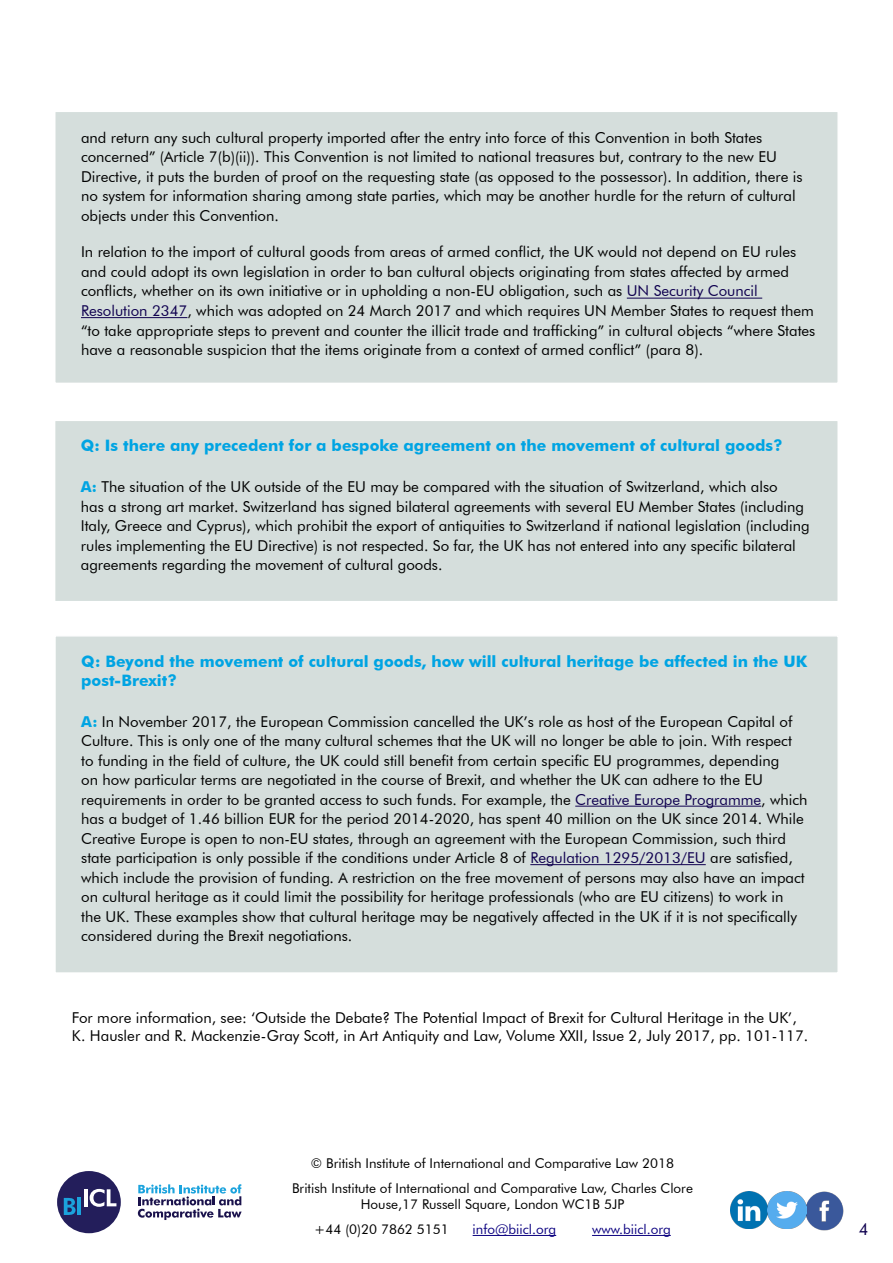
<style>
.page{position:relative;width:893px;height:1263px;background:#fff}
.page>*{position:absolute;margin:0;border:0;box-sizing:border-box;transform-origin:0 0}
.t1{font:16.5px "Futura BT";color:#0f004f}
.t2{font:700 15.75px/18.9px "Futura BT";color:#00a4e3}
.t3{font:15px/19.5px "Futura BT";color:#000}
.t4{font:13.5px/24.8px "Futura BT";color:#000;text-align:center}
.t5{font:13.5px "Futura BT";color:#0b0080}
.s1{color:#0f004f}
.s2{font-weight:700;color:#00a4e3}
.s3{font-weight:700;color:#00a8e1}
</style>
<div class="page">
<div style="left:55px;top:420px;width:783px;height:182px;background:#d5dedc"></div>
<div style="left:54px;top:420px;width:785px;height:182px;border:2px solid #fff"></div>
<div style="left:55px;top:636px;width:783px;height:337px;background:#d5dedc"></div>
<hr style="left:575px;top:806px;width:186px;height:1px;background:#0f004f">
<hr style="left:530px;top:864px;width:176px;height:1px;background:#0f004f">
<div style="left:54px;top:635px;width:785px;height:339px;border:2px solid #fff"></div>
<div style="left:55px;top:111px;width:783px;height:272px;background:#d5dedc"></div>
<hr style="left:627px;top:298px;width:135px;height:1px;background:#0f004f">
<hr style="left:81px;top:317px;width:106px;height:1px;background:#0f004f">
<div style="left:54px;top:111px;width:785px;height:273px;border:2px solid #fff"></div>
<svg style="left:138px;top:1184px;width:104px;height:36px"></svg>
<div style="left:57px;top:1171px;width:64px;height:62px;background:#231e5b;border-radius:50%"></div>
<svg style="left:64px;top:1198px;width:12px;height:17px"></svg>
<hr style="left:77px;top:1198px;width:4px;height:17px;background:#1ba3dd">
<hr style="left:84px;top:1189px;width:4px;height:17px;background:#fff">
<svg style="left:90px;top:1189px;width:26px;height:18px"></svg>
<img style="left:730px;top:1191px;width:76px;height:38px">
<img style="left:806px;top:1191px;width:38px;height:40px">
<hr style="left:473px;top:1235px;width:83px;height:1px;background:#0b0080">
<hr style="left:592px;top:1235px;width:79px;height:1px;background:#0b0080">
<p class="t3" style="left:81px;top:128px;width:723px">and return any such cultural property imported after the entry into force of this Convention in both States concerned” (Article 7(b)(ii)). This Convention is not limited to national treasures but, contrary to the new EU Directive, it puts the burden of proof on the requesting state (as opposed to the possessor). In addition, there is no system for information sharing among state parties, which may be another hurdle for the return of cultural objects under this Convention.</p>
<p class="t3" style="left:81px;top:242px;width:736px">In relation to the import of cultural goods from areas of armed conflict, the UK would not depend on EU rules and could adopt its own legislation in order to ban cultural objects originating from states affected by armed conflicts, whether on its own initiative or in upholding a non-EU obligation, such as <span class="s1">UN Security Council Resolution 2347</span>, which was adopted on 24 March 2017 and which requires UN Member States to request them “to take appropriate steps to prevent and counter the illicit trade and trafficking” in cultural objects “where States have a reasonable suspicion that the items originate from a context of armed conflict” (para 8).</p>
<p class="t2" style="left:81px;top:436px;width:703px">Q: Is there any precedent for a bespoke agreement on the movement of cultural goods?</p>
<p class="t3" style="left:81px;top:477px;width:730px"><span class="s2">A</span><span class="s3">:</span> The situation of the UK outside of the EU may be compared with the situation of Switzerland, which also<br>has a strong art market. Switzerland has signed bilateral agreements with several EU Member States (including Italy, Greece and Cyprus), which prohibit the export of antiquities to Switzerland if national legislation (including rules implementing the EU Directive) is not respected. So far, the UK has not entered into any specific bilateral agreements regarding the movement of cultural goods.</p>
<p class="t2" style="left:81px;top:652px;width:727px">Q: Beyond the movement of cultural goods, how will cultural heritage be affected in the UK post-Brexit?</p>
<p class="t3" style="left:81px;top:711px;width:728px"><span class="s2">A</span><span class="s3">:</span> In November 2017, the European Commission cancelled the UK’s role as host of the European Capital of Culture. This is only one of the many cultural schemes that the UK will no longer be able to join. With respect to funding in the field of culture, the UK could still benefit from certain specific EU programmes, depending<br>on how particular terms are negotiated in the course of Brexit, and whether the UK can adhere to the EU requirements in order to be granted access to such funds. For example, the <span class="s1">Creative Europe Programme</span>, which has a budget of 1.46 billion EUR for the period 2014-2020, has spent 40 million on the UK since 2014. While Creative Europe is open to non-EU states, through an agreement with the European Commission, such third state participation is only possible if the conditions under Article 8 of <span class="s1">Regulation 1295/2013/EU</span> are satisfied, which include the provision of funding. A restriction on the free movement of persons may also have an impact on cultural heritage as it could limit the possibility for heritage professionals (who are EU citizens) to work in<br>the UK. These examples show that cultural heritage may be negatively affected in the UK if it is not specifically considered during the Brexit negotiations.</p>
<p class="t3" style="left:72px;top:1009px;width:738px;line-height:18px">For more information, see: ‘Outside the Debate? The Potential Impact of Brexit for Cultural Heritage in the UK’,<br>K. Hausler and R. Mackenzie-Gray Scott, in Art Antiquity and Law, Volume XXII, Issue 2, July 2017, pp. 101-117.</p>
<p class="t4" style="left:292px;top:1151px;width:402px">© British Institute of International and Comparative Law 2018<br>British Institute of International and Comparative Law, Charles Clore</p>
<p class="t4" style="left:314px;top:1192px;width:311px;text-align:left;text-indent:47px">House,17 Russell Square, London WC1B 5JP +44 (0)20 7862 5151</p>
<p class="t5" style="left:473px;top:1221px;width:85px">info@biicl.org</p>
<p class="t5" style="left:592px;top:1221px;width:80px">www.biicl.org</p>
<p class="t1" style="left:859px;top:1219px;width:11px">4</p>
</div>
